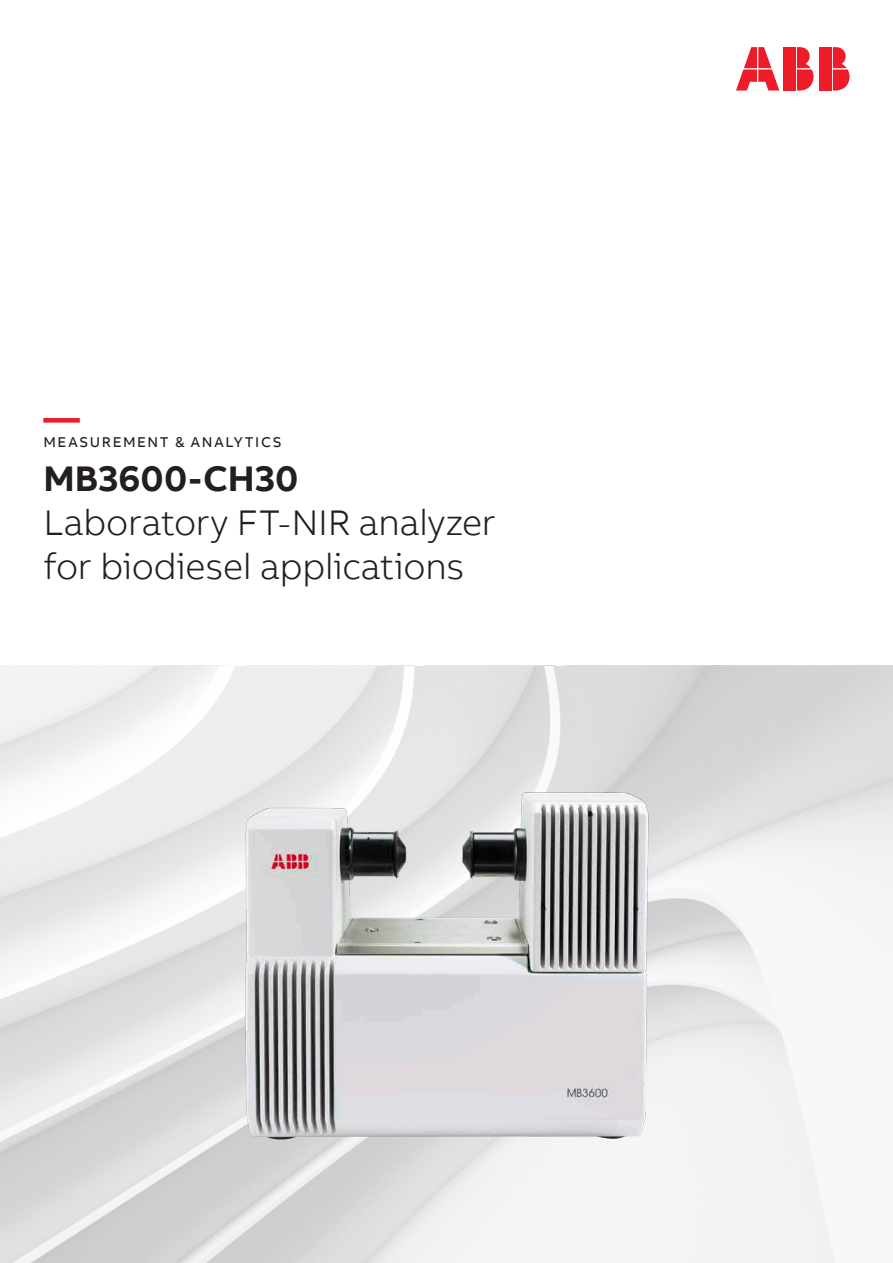
<style>
.page{position:relative;width:893px;height:1263px;background:#fff}
.page>*{position:absolute;margin:0;border:0;box-sizing:border-box;transform-origin:0 0}
.t1{font:300 36.45px/43.8px "AB Bvoice";letter-spacing:-.01em;color:#231f20}
.t2{font:700 36.45px "AB Bvoice";letter-spacing:.005em;color:#231f20}
.t3{font:700 36.45px "AB Bvoice";color:#ee1c27}
.t4{font:14.55px "AB Bvoice";letter-spacing:.11em;color:#231f20}
</style>
<div class="page">
<div style="left:819px;top:47px;width:13px;height:21px;background:#ee1c28"></div>
<div style="left:819px;top:69px;width:13px;height:22px;background:#ee1c28"></div>
<svg style="left:833px;top:47px;width:16px;height:44px"></svg>
<svg style="left:736px;top:47px;width:43px;height:44px"></svg>
<div style="left:783px;top:47px;width:13px;height:21px;background:#ee1c28"></div>
<div style="left:783px;top:69px;width:13px;height:22px;background:#ee1c28"></div>
<svg style="left:797px;top:47px;width:17px;height:44px"></svg>
<img style="left:226px;top:786px;width:445px;height:368px">
<p class="t3" style="left:43px;top:394px;width:38px">—</p>
<p class="t4" style="left:43px;top:433px;width:239px">MEASUREMENT &amp; ANALYTICS</p>
<p class="t2" style="left:43px;top:456px;width:257px">MB3600-CH30</p>
<p class="t1" style="left:43px;top:501px;width:454px">Laboratory FT-NIR analyzer for biodiesel applications</p>
</div>
